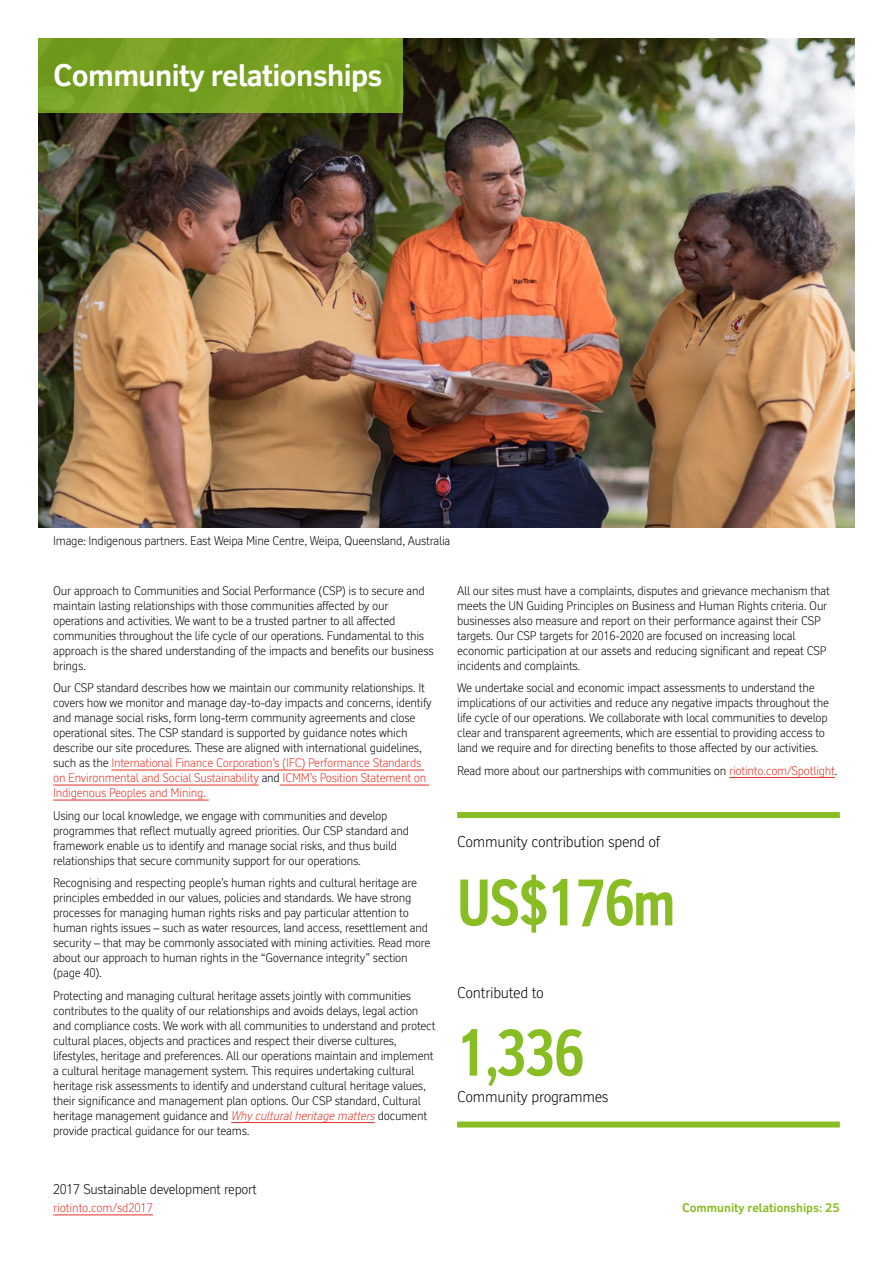
<style>
.page{position:relative;width:893px;height:1263px;background:#fff}
.page>*{position:absolute;margin:0;border:0;box-sizing:border-box;transform-origin:0 0}
.t1{font:700 condensed 63px "RT Vickerman";letter-spacing:-.02em;color:#89bd24}
.t2{font:700 30px "RT Vickerman";letter-spacing:-.02em;color:#fff}
.t3{font:300 15px "RT Vickerman";letter-spacing:-.02em;color:#000}
.t4{font:300 13.5px "RT Vickerman";letter-spacing:-.02em;color:#000}
.t5{font:300 12px/15px "RT Vickerman";letter-spacing:-.02em;color:#000}
.t6{font:700 12px "RT Vickerman";color:#89bd24}
.t7{font:300 12px "RT Vickerman";letter-spacing:-.01em;color:#e63023}
.s1{color:#e63023}
.s2{font-style:italic;color:#e63023}
</style>
<div class="page">
<hr style="left:53px;top:1214px;width:100px;height:1px;background:#e63023">
<hr style="left:111px;top:770px;width:313px;height:1px;background:#e63023">
<hr style="left:53px;top:785px;width:206px;height:1px;background:#e63023">
<hr style="left:280px;top:785px;width:149px;height:1px;background:#e63023">
<hr style="left:53px;top:800px;width:156px;height:1px;background:#e63023">
<hr style="left:231px;top:1122px;width:144px;height:1px;background:#e63023">
<hr style="left:729px;top:777px;width:106px;height:1px;background:#e63023">
<img style="left:38px;top:38px;width:817px;height:489px">
<div style="left:38px;top:38px;width:365px;height:75px;background:linear-gradient(to right,#769e22,#79a221)"></div>
<div style="left:457px;top:812px;width:383px;height:6px;background:#89bd24"></div>
<div style="left:457px;top:1121px;width:383px;height:6px;background:#89bd24"></div>
<h2 class="t2" style="left:53px;top:56px;width:331px">Community relationships</h2>
<p class="t5" style="left:53px;top:533px;width:399px">Image: Indigenous partners. East Weipa Mine Centre, Weipa, Queensland, Australia</p>
<p class="t5" style="left:53px;top:583px;width:382px">Our approach to Communities and Social Performance (CSP) is to secure and maintain lasting relationships with those communities affected by our operations and activities. We want to be a trusted partner to all affected communities throughout the life cycle of our operations. Fundamental to this approach is the shared understanding of the impacts and benefits our business brings.</p>
<p class="t5" style="left:53px;top:680px;width:380px">Our CSP standard describes how we maintain our community relationships. It covers how we monitor and manage day-to-day impacts and concerns, identify and manage social risks, form long-term community agreements and close operational sites. The CSP standard is supported by guidance notes which describe our site procedures. These are aligned with international guidelines, such as the <span class="s1">International Finance Corporation’s (IFC) Performance Standards on Environmental and Social Sustainability</span> and <span class="s1">ICMM’s Position Statement on Indigenous Peoples and Mining.</span></p>
<p class="t5" style="left:53px;top:808px;width:357px">Using our local knowledge, we engage with communities and develop programmes that reflect mutually agreed priorities. Our CSP standard and framework enable us to identify and manage social risks, and thus build relationships that secure community support for our operations.</p>
<p class="t5" style="left:53px;top:875px;width:379px">Recognising and respecting people’s human rights and cultural heritage are principles embedded in our values, policies and standards. We have strong processes for managing human rights risks and pay particular attention to human rights issues – such as water resources, land access, resettlement and security – that may be commonly associated with mining activities. Read more about our approach to human rights in the “Governance integrity” section (page 40).</p>
<p class="t5" style="left:53px;top:988px;width:384px">Protecting and managing cultural heritage assets jointly with communities contributes to the quality of our relationships and avoids delays, legal action and compliance costs. We work with all communities to understand and protect cultural places, objects and practices and respect their diverse cultures, lifestyles, heritage and preferences. All our operations maintain and implement a cultural heritage management system. This requires undertaking cultural heritage risk assessments to identify and understand cultural heritage values, their significance and management plan options. Our CSP standard, Cultural heritage management guidance and <span class="s2">Why cultural heritage matters</span> document provide practical guidance for our teams.</p>
<p class="t5" style="left:457px;top:583px;width:374px">All our sites must have a complaints, disputes and grievance mechanism that meets the UN Guiding Principles on Business and Human Rights criteria. Our businesses also measure and report on their performance against their CSP targets. Our CSP targets for 2016-2020 are focused on increasing local economic participation at our assets and reducing significant and repeat CSP incidents and complaints.</p>
<p class="t5" style="left:457px;top:680px;width:373px">We undertake social and economic impact assessments to understand the implications of our activities and reduce any negative impacts throughout the life cycle of our operations. We collaborate with local communities to develop clear and transparent agreements, which are essential to providing access to land we require and for directing benefits to those affected by our activities.</p>
<p class="t5" style="left:457px;top:763px;width:382px">Read more about our partnerships with communities on <span class="s1">riotinto.com/Spotlight</span>.</p>
<p class="t3" style="left:457px;top:833px;width:204px">Community contribution spend of</p>
<h1 class="t1" style="left:457px;top:863px;width:220px">US$176m</h1>
<p class="t3" style="left:457px;top:983px;width:88px">Contributed to</p>
<h1 class="t1" style="left:457px;top:1014px;width:129px">1,336</h1>
<p class="t3" style="left:457px;top:1088px;width:153px">Community programmes</p>
<p class="t4" style="left:53px;top:1181px;width:205px">2017 Sustainable development report</p>
<p class="t7" style="left:53px;top:1200px;width:101px">riotinto.com/sd2017</p>
<p class="t6" style="left:682px;top:1200px;width:159px">Community relationships: 25</p>
</div>
